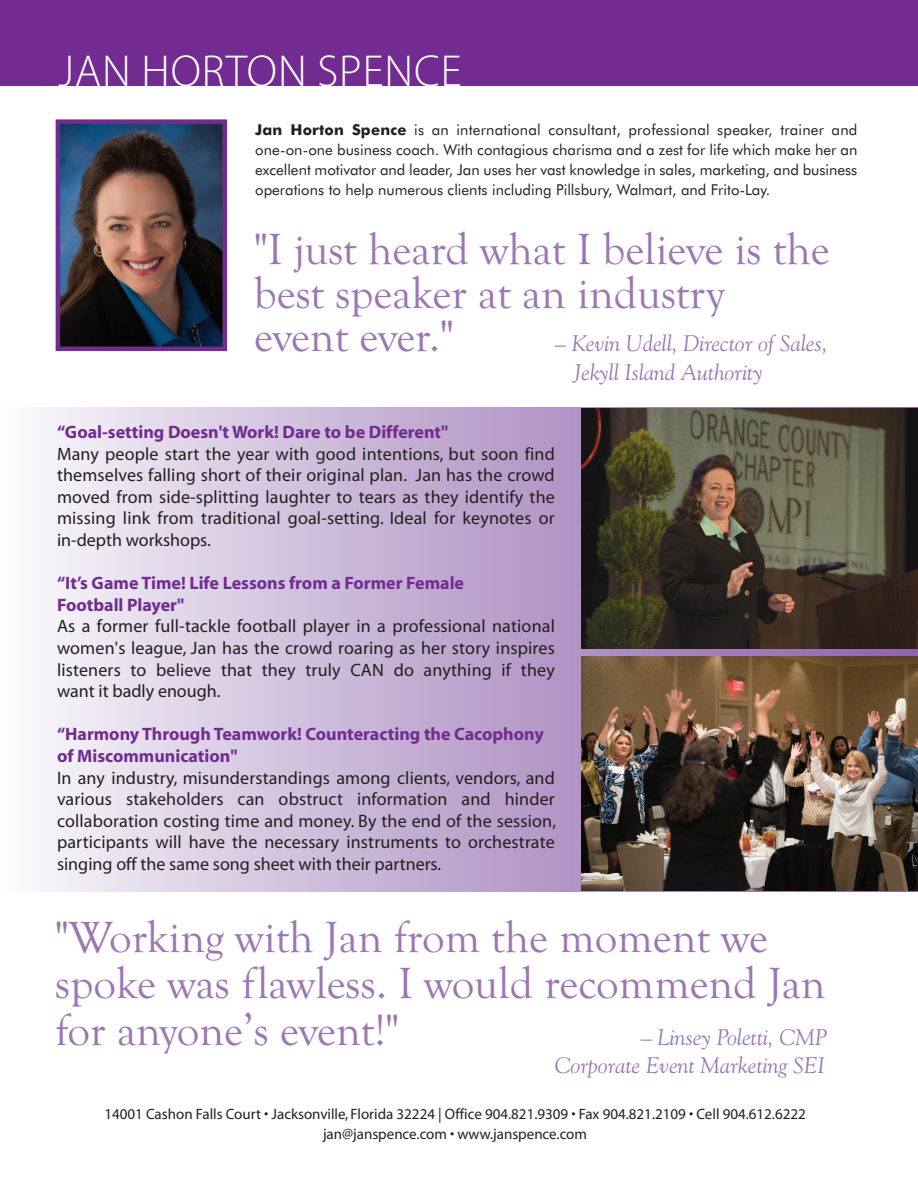
<style>
.page{position:relative;width:918px;height:1188px;background:#fff}
.page>*{position:absolute;margin:0;border:0;box-sizing:border-box;transform-origin:0 0}
.t1{font:45px/43.5px "Goudy Old Style T";color:#9d75b3}
.t2{font:300 45px "Myriad Pro";letter-spacing:.02em;color:#fff}
.t3{font:italic 22.5px/28.5px "Goudy Old Style BT";color:#9d75b3}
.t4{font:18px/21.6px "Myriad";color:#231f20;text-align:justify}
.t5{font:700 18px/21.6px "Myriad";color:#722b91}
.t6{font:15px/20.2px "Futura BT";color:#231f20;text-align:justify}
.t7{font:15px/19.5px "Myriad";color:#231f20;text-align:center}
.s1{font-weight:700}
</style>
<div class="page">
<div style="left:0;top:0;width:918px;height:86px;background:#722b91"></div>
<img style="left:61px;top:124px;width:161px;height:222px">
<div style="left:56px;top:119px;width:171px;height:232px;border:4px solid #722b91"></div>
<svg style="left:39px;top:408px;width:879px;height:483px;background:#d0c0dc"></svg>
<img style="left:582px;top:408px;width:336px;height:241px">
<img style="left:582px;top:657px;width:336px;height:234px">
<h1 class="t2" style="left:58px;top:44px;width:405px">JAN HORTON SPENCE</h1>
<p class="t6" style="left:255px;top:120px;width:604px"><span class="s1">Jan Horton Spence</span> is an international consultant, professional speaker, trainer and one-on-one business coach. With contagious charisma and a zest for life which make her an excellent motivator and leader, Jan uses her vast knowledge in sales, marketing, and business operations to help numerous clients including Pillsbury, Walmart, and Frito-Lay.</p>
<h1 class="t1" style="left:254px;top:231px;width:577px">"I just heard what I believe is the best speaker at an industry<br>event ever."</h1>
<p class="t3" style="left:574px;top:331px;width:255px;text-indent:-19px">– Kevin Udell, Director of Sales,<br>Jekyll Island Authority</p>
<p class="t5" style="left:57px;top:423px;width:393px">“Goal-setting Doesn't Work! Dare to be Different"</p>
<p class="t4" style="left:57px;top:444px;width:499px">Many people start the year with good intentions, but soon find themselves falling short of their original plan. Jan has the crowd moved from side-splitting laughter to tears as they identify the missing link from traditional goal-setting. Ideal for keynotes or in-depth workshops.</p>
<p class="t5" style="left:57px;top:574px;width:409px">“It’s Game Time! Life Lessons from a Former Female<br>Football Player"</p>
<p class="t4" style="left:57px;top:617px;width:499px">As a former full-tackle football player in a professional national women's league, Jan has the crowd roaring as her story inspires listeners to believe that they truly CAN do anything if they want it badly enough.</p>
<p class="t5" style="left:57px;top:725px;width:488px">“Harmony Through Teamwork! Counteracting the Cacophony of Miscommunication"</p>
<p class="t4" style="left:57px;top:768px;width:501px">In any industry, misunderstandings among clients, vendors, and various stakeholders can obstruct information and hinder collaboration costing time and money. By the end of the session, participants will have the necessary instruments to orchestrate singing off the same song sheet with their partners.</p>
<h1 class="t1" style="left:55px;top:916px;width:772px;line-height:46.5px">"Working with Jan from the moment we spoke was flawless. I would recommend Jan for anyone’s event!"</h1>
<p class="t3" style="left:555px;top:1024px;width:274px;text-align:right">– Linsey Poletti, CMP<br>Corporate Event Marketing SEI</p>
<p class="t7" style="left:104px;top:1106px;width:703px">14001 Cashon Falls Court • Jacksonville, Florida 32224 | Office 904.821.9309 • Fax 904.821.2109 • Cell 904.612.6222 jan@janspence.com • www.janspence.com</p>
</div>
